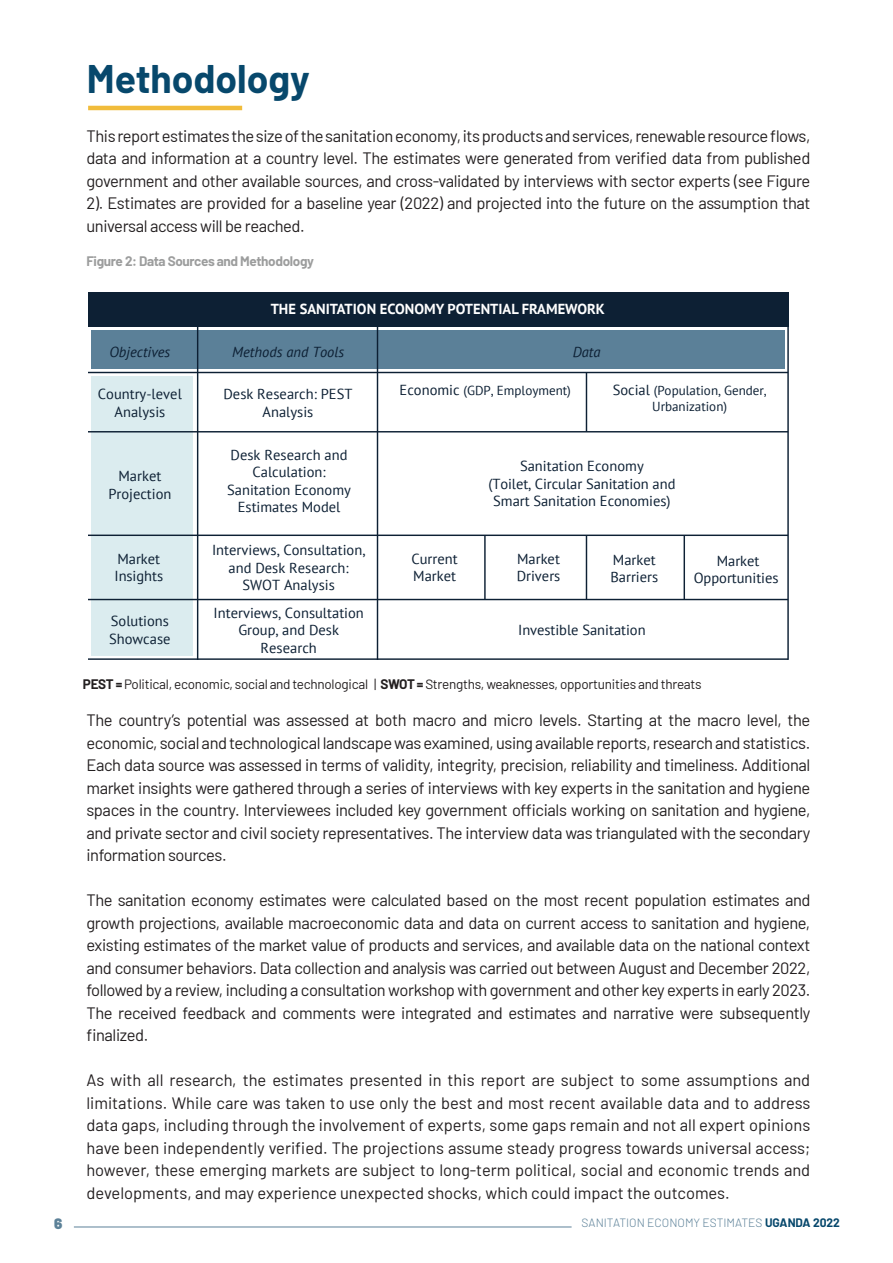
<style>
.page{position:relative;width:893px;height:1263px;background:#fff}
.page>*{position:absolute;margin:0;border:0;box-sizing:border-box;transform-origin:0 0}
.t1{font:700 39px "Barlow";color:#07486c}
.t2{font:16.5px/22.5px "Barlow";letter-spacing:-.025em;color:#231f20;text-align:justify}
.t3{font:900 15px "Barlow";color:#5c8198}
.t4{font:14.55px/17.4px "PT Sans";color:#0d2034;text-align:center}
.t5{font:700 14.55px "PT Sans";color:#fff}
.t6{font:italic 14.55px "PT Sans";color:#0d2034}
.t7{font:13.5px "Barlow";letter-spacing:-.02em;color:#231f20}
.t8{font:700 13.5px "Barlow";letter-spacing:-.025em;color:#9c9d9d}
.t9{font:13.05px/15.9px "PT Sans";color:#0d2034;text-align:center}
.t10{font:300 12px "Barlow";color:#5c8198}
.s1{font-size:14.55px}
.s2{font-weight:700}
.s3{font-weight:700;color:#07486c}
</style>
<div class="page">
<hr style="left:74px;top:1227px;width:498px;height:1px;background:#5c8198">
<hr style="left:88px;top:106px;width:154px;height:4px;background:#f1bc3b">
<div style="left:91px;top:376px;width:102px;height:280px;background:#dbecef"></div>
<div style="left:91px;top:330px;width:693px;height:38px;background:#5b8098"></div>
<div style="left:88px;top:293px;width:700px;height:34px;background:#0d2034"></div>
<hr style="left:197px;top:327px;width:1px;height:333px;background:#0d2034">
<hr style="left:377px;top:327px;width:1px;height:333px;background:#0d2034">
<hr style="left:88px;top:293px;width:1px;height:367px;background:#0d2034">
<hr style="left:787px;top:293px;width:2px;height:367px;background:#0d2034">
<hr style="left:586px;top:372px;width:1px;height:60px;background:#0d2034">
<hr style="left:586px;top:535px;width:1px;height:65px;background:#0d2034">
<hr style="left:484px;top:535px;width:2px;height:64px;background:#0d2034">
<hr style="left:684px;top:535px;width:1px;height:64px;background:#0d2034">
<hr style="left:88px;top:372px;width:700px;height:1px;background:#0d2034">
<hr style="left:88px;top:431px;width:700px;height:1px;background:#0d2034">
<hr style="left:88px;top:535px;width:700px;height:1px;background:#0d2034">
<hr style="left:88px;top:599px;width:700px;height:1px;background:#0d2034">
<hr style="left:88px;top:658px;width:700px;height:2px;background:#0d2034">
<p class="t1" style="left:87px;top:50px;width:224px">Methodology</p>
<p class="t2" style="left:86px;top:123px;width:725px">This report estimates the size of the sanitation economy, its products and services, renewable resource flows, data and information at a country level. The estimates were generated from verified data from published government and other available sources, and cross-validated by interviews with sector experts (see Figure 2). Estimates are provided for a baseline year (2022) and projected into the future on the assumption that universal access will be reached.</p>
<p class="t8" style="left:86px;top:251px;width:229px">Figure 2: Data Sources and Methodology</p>
<p class="t5" style="left:271px;top:299px;width:336px">THE SANITATION ECONOMY POTENTIAL FRAMEWORK</p>
<p class="t6" style="left:109px;top:343px;width:62px">Objectives</p>
<p class="t6" style="left:232px;top:343px;width:113px">Methods and Tools</p>
<p class="t6" style="left:573px;top:342px;width:29px">Data</p>
<p class="t4" style="left:223px;top:385px;width:130px">Desk Research: PEST<br>Analysis</p>
<p class="t9" style="left:400px;top:382px;width:173px"><span class="s1">Economic</span> (GDP, Employment)</p>
<p class="t9" style="left:613px;top:382px;width:155px"><span class="s1">Social</span> (Population, Gender,<br>Urbanization)</p>
<p class="t4" style="left:98px;top:385px;width:86px">Country-level<br>Analysis</p>
<p class="t4" style="left:108px;top:467px;width:65px">Market<br>Projection</p>
<p class="t4" style="left:227px;top:446px;width:125px">Desk Research and<br>Calculation:<br>Sanitation Economy<br>Estimates Model</p>
<p class="t4" style="left:488px;top:457px;width:189px">Sanitation Economy<br>(Toilet, Circular Sanitation and<br>Smart Sanitation Economies)</p>
<p class="t4" style="left:212px;top:541px;width:155px">Interviews, Consultation, and Desk Research:<br>SWOT Analysis</p>
<p class="t4" style="left:610px;top:551px;width:49px;text-align:left">Market<br>Barriers</p>
<p class="t4" style="left:694px;top:551px;width:86px">Market<br>Opportunities</p>
<p class="t4" style="left:518px;top:621px;width:129px">Investible Sanitation</p>
<p class="t4" style="left:411px;top:550px;width:48px;text-align:left">Current<br>Market</p>
<p class="t4" style="left:115px;top:550px;width:50px;text-align:left">Market<br>Insights</p>
<p class="t4" style="left:517px;top:550px;width:45px;text-align:left">Market<br>Drivers</p>
<p class="t4" style="left:109px;top:612px;width:63px;text-align:left">Solutions<br>Showcase</p>
<p class="t4" style="left:214px;top:604px;width:152px">Interviews, Consultation<br>Group, and Desk<br>Research</p>
<p class="t7" style="left:83px;top:675px;width:620px"><span class="s2">PEST =</span> Political, economic, social and technological | <span class="s2">SWOT =</span> Strengths, weaknesses, opportunities and threats</p>
<p class="t2" style="left:86px;top:708px;width:725px">The country’s potential was assessed at both macro and micro levels. Starting at the macro level, the economic, social and technological landscape was examined, using available reports, research and statistics.<br>Each data source was assessed in terms of validity, integrity, precision, reliability and timeliness. Additional market insights were gathered through a series of interviews with key experts in the sanitation and hygiene spaces in the country. Interviewees included key government officials working on sanitation and hygiene, and private sector and civil society representatives. The interview data was triangulated with the secondary information sources.</p>
<p class="t2" style="left:86px;top:888px;width:725px">The sanitation economy estimates were calculated based on the most recent population estimates and growth projections, available macroeconomic data and data on current access to sanitation and hygiene, existing estimates of the market value of products and services, and available data on the national context and consumer behaviors. Data collection and analysis was carried out between August and December 2022, followed by a review, including a consultation workshop with government and other key experts in early 2023.<br>The received feedback and comments were integrated and estimates and narrative were subsequently finalized.</p>
<p class="t2" style="left:86px;top:1068px;width:725px">As with all research, the estimates presented in this report are subject to some assumptions and limitations. While care was taken to use only the best and most recent available data and to address data gaps, including through the involvement of experts, some gaps remain and not all expert opinions have been independently verified. The projections assume steady progress towards universal access; however, these emerging markets are subject to long-term political, social and economic trends and developments, and may experience unexpected shocks, which could impact the outcomes.</p>
<p class="t3" style="left:54px;top:1212px;width:10px">6</p>
<p class="t10" style="left:582px;top:1214px;width:260px">SANITATION ECONOMY ESTIMATES <span class="s3">UGANDA 2022</span></p>
</div>
